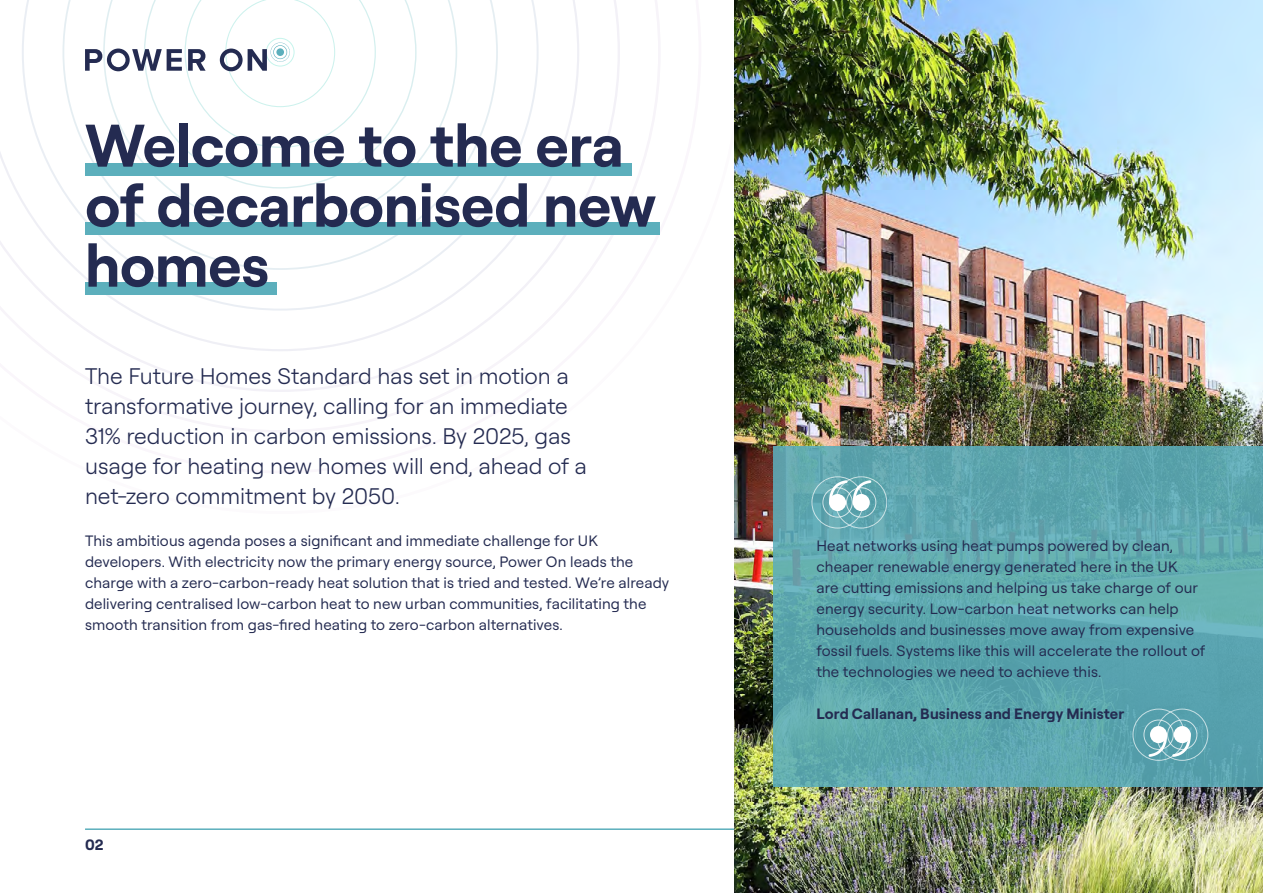
<style>
.page{position:relative;width:1263px;height:893px;background:#fff}
.page>*{position:absolute;margin:0;border:0;box-sizing:border-box;transform-origin:0 0}
.t1{font:700 60px/60px "Roobert";letter-spacing:-.005em;color:#242b51}
.t2{font:300 22.5px/30px "Roobert";letter-spacing:-.005em;color:#242b51}
.t3{font:15px/21px "Roobert";letter-spacing:.005em;color:#242b51}
.t4{font:700 15px "Roobert";letter-spacing:.01em;color:#242b51}
</style>
<div class="page">
<hr style="left:85px;top:828px;width:1093px;height:2px;background:#5cafbc">
<img style="left:735px;top:0;width:528px;height:893px">
<svg style="left:0;top:0;width:742px;height:514px"></svg>
<svg style="left:85px;top:0;width:291px;height:148px"></svg>
<div style="left:276px;top:48px;width:8px;height:8px;background:#5cafbc;border-radius:50%"></div>
<div style="left:85px;top:282px;width:191px;height:13px;background:#5cafbc"></div>
<div style="left:85px;top:222px;width:574px;height:13px;background:#5cafbc"></div>
<div style="left:85px;top:163px;width:546px;height:13px;background:#5cafbc"></div>
<svg style="left:774px;top:446px;width:489px;height:341px;background:#5ea7af"></svg>
<svg style="left:1132px;top:708px;width:77px;height:54px;background:#79b3bd"></svg>
<svg style="left:811px;top:475px;width:77px;height:54px;background:#81b9c0"></svg>
<h1 class="t1" style="left:85px;top:112px;width:573px">Welcome to the era of decarbonised new homes</h1>
<h2 class="t2" style="left:85px;top:360px;width:503px">The Future Homes Standard has set in motion a transformative journey, calling for an immediate 31% reduction in carbon emissions. By 2025, gas usage for heating new homes will end, ahead of a net-zero commitment by 2050.</h2>
<p class="t3" style="left:85px;top:529px;width:586px">This ambitious agenda poses a significant and immediate challenge for UK developers. With electricity now the primary energy source, Power On leads the charge with a zero-carbon-ready heat solution that is tried and tested. We’re already delivering centralised low-carbon heat to new urban communities, facilitating the smooth transition from gas-fired heating to zero-carbon alternatives.</p>
<p class="t4" style="left:85px;top:834px;width:20px">02</p>
<p class="t3" style="left:816px;top:534px;width:390px">Heat networks using heat pumps powered by clean, cheaper renewable energy generated here in the UK<br>are cutting emissions and helping us take charge of our energy security. Low-carbon heat networks can help households and businesses move away from expensive fossil fuels. Systems like this will accelerate the rollout of the technologies we need to achieve this.</p>
<p class="t4" style="left:816px;top:703px;width:309px">Lord Callanan, Business and Energy Minister</p>
</div>
